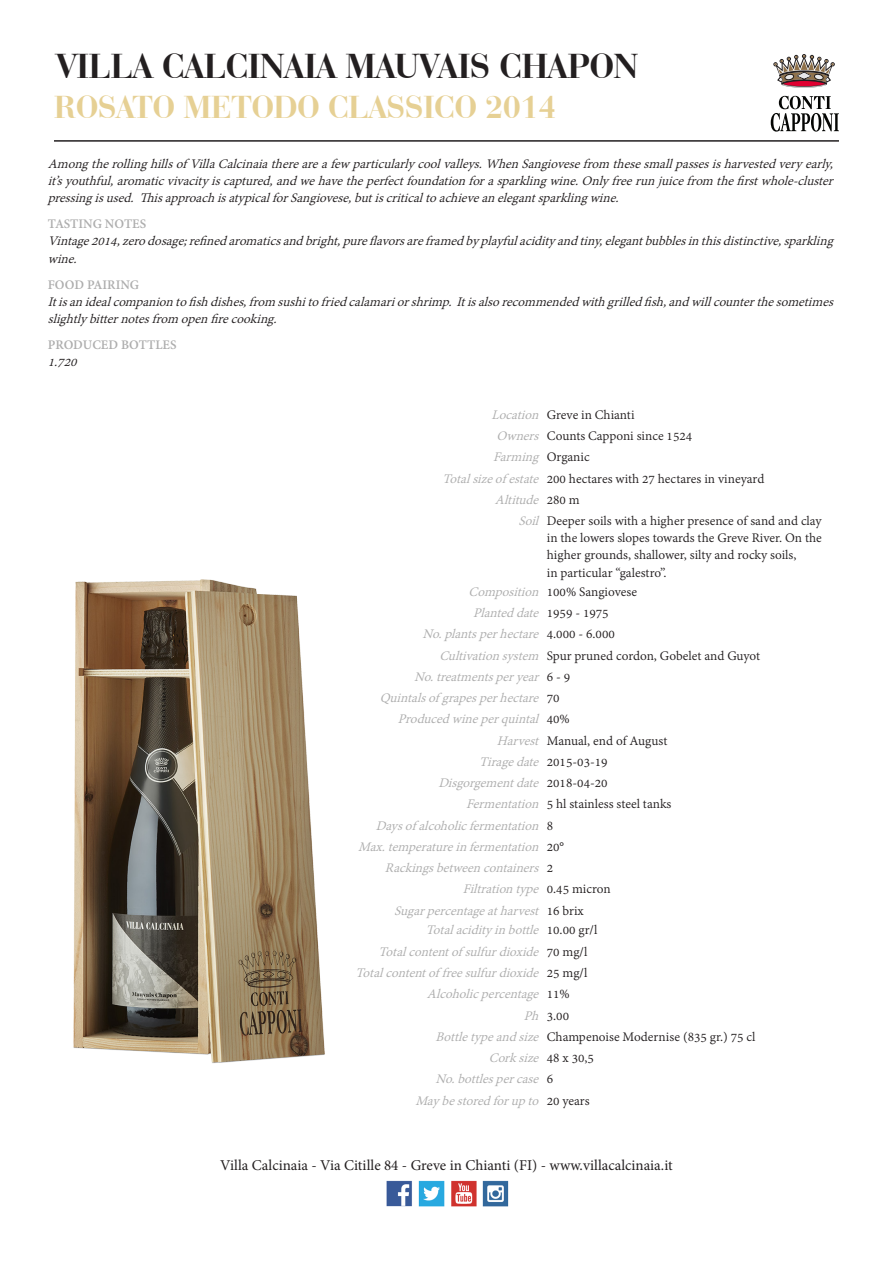
<style>
.page{position:relative;width:893px;height:1263px;background:#fff}
.page>*{position:absolute;margin:0;border:0;box-sizing:border-box;transform-origin:0 0}
.t1{font:700 36px "Bauer Bodoni BT";color:#231f20}
.t2{font:700 33px "Bauer Bodoni BT";color:#e6d094}
.t3{font:15px "Minion Pro";color:#231f20}
.t4{font:italic 14.25px/17.1px "Adobe Gurmukhi";letter-spacing:.005em;color:#231f20}
.t5{font:italic 14.25px "Adobe Gurmukhi";color:#aeaeae}
.t6{font:14.25px "Adobe Gurmukhi";color:#231f20}
.t7{font:700 14.25px "Adobe Gurmukhi";color:#aeaeae}
.s1{font-style:italic;color:#aeaeae}
.s2{font-style:normal;color:#231f20}
</style>
<div class="page">
<hr style="left:54px;top:140px;width:785px;height:2px;background:#231f20">
<img style="left:386px;top:1180px;width:123px;height:27px">
<svg style="left:773px;top:54px;width:62px;height:34px"></svg>
<svg style="left:771px;top:96px;width:68px;height:36px"></svg>
<img style="left:73px;top:579px;width:252px;height:484px">
<p class="t1" style="left:56px;top:44px;width:584px">VILLA CALCINAIA MAUVAIS CHAPON</p>
<p class="t2" style="left:54px;top:87px;width:503px">ROSATO METODO CLASSICO 2014</p>
<p class="t4" style="left:48px;top:156px;width:791px;text-align:justify">Amongtherollinghillsof VillaCalcinaiathereareafew particularlycoolvalleys.WhenSangiovesefrom thesesmallpassesisharvestedveryearly, it’syouthful,aromaticvivacityiscaptured,andwehavetheperfectfoundationforasparklingwine.Onlyfreerunjuicefrom thefirstwhole-cluster pressingisused. ThisapproachisatypicalforSangiovese,butiscriticaltoachieveanelegantsparklingwine.</p>
<p class="t7" style="left:48px;top:216px;width:100px">TASTING NOTES</p>
<p class="t4" style="left:48px;top:233px;width:791px">Vintage2014,zerodosage;refinedaromaticsandbright,pureflavorsareframedbyplayfulacidityandtiny,elegantbubblesinthisdistinctive,sparkling wine.</p>
<p class="t7" style="left:48px;top:276px;width:93px">FOOD PAIRING</p>
<p class="t4" style="left:48px;top:293px;width:791px">Itisanidealcompaniontofishdishes,from sushitofriedcalamariorshrimp.Itisalsorecommendedwithgrilledfish,andwillcounterthesometimes slightlybitternotesfrom openfirecooking.</p>
<p class="t7" style="left:48px;top:337px;width:130px">PRODUCED BOTTLES</p>
<p class="t4" style="left:48px;top:354px;width:35px">1.720</p>
<p class="t6" style="left:492px;top:407px;width:145px"><span class="s1">Location</span> Greve in Chianti</p>
<p class="t6" style="left:496px;top:428px;width:197px"><span class="s1">Owners</span> Counts Capponi since 1524</p>
<p class="t5" style="left:493px;top:449px;width:98px">Farming <span class="s2">Organic</span></p>
<p class="t6" style="left:442px;top:471px;width:323px"><span class="s1">Totalsizeof estate</span> 200 hectares with 27 hectares in vineyard</p>
<p class="t5" style="left:495px;top:492px;width:86px">Altitude <span class="s2">2 8 0 m</span></p>
<p class="t6" style="left:518px;top:513px;width:305px"><span class="s1">Soil</span> Deeper soils with a higher presence of sand and clay</p>
<p class="t6" style="left:547px;top:530px;width:277px">in the lowers slopes towards the Greve River. On the</p>
<p class="t6" style="left:547px;top:547px;width:251px">higher grounds, shallower, silty and rocky soils,</p>
<p class="t6" style="left:547px;top:564px;width:121px">in particular “galestro”.</p>
<p class="t6" style="left:469px;top:584px;width:170px"><span class="s1">Composition</span> 100% Sangiovese</p>
<p class="t5" style="left:473px;top:605px;width:137px">Planted date <span class="s2">1 9 5 9 - 1 9 7 5</span></p>
<p class="t5" style="left:422px;top:626px;width:194px">No. plants per hectare <span class="s2">4 . 0 0 0 - 6 . 0 0 0</span></p>
<p class="t6" style="left:439px;top:647px;width:322px"><span class="s1">Cultivationsystem</span> Spur pruned cordon, Gobelet and Guyot</p>
<p class="t5" style="left:414px;top:669px;width:158px">No. treatments per year <span class="s2">6 - 9</span></p>
<p class="t5" style="left:380px;top:690px;width:181px">Quintals of grapes per hectare <span class="s2">7 0</span></p>
<p class="t5" style="left:398px;top:711px;width:174px">Produced wine per quintal <span class="s2">4 0 %</span></p>
<p class="t6" style="left:497px;top:732px;width:172px"><span class="s1">Harvest</span> Manual, end of August</p>
<p class="t5" style="left:479px;top:754px;width:130px">Tiragedate <span class="s2">2015-03-19</span></p>
<p class="t5" style="left:438px;top:775px;width:171px">Disgorgement date <span class="s2">2 0 1 8 - 0 4 - 2 0</span></p>
<p class="t6" style="left:466px;top:796px;width:207px"><span class="s1">Fermentation</span> 5 hl stainless steel tanks</p>
<p class="t5" style="left:376px;top:817px;width:179px">Days of alcoholic fermentation <span class="s2">8</span></p>
<p class="t5" style="left:358px;top:839px;width:208px">Max. temperature in fermentation <span class="s2">2 0 °</span></p>
<p class="t5" style="left:385px;top:860px;width:170px">Rackings between containers <span class="s2">2</span></p>
<p class="t5" style="left:463px;top:881px;width:149px">Filtration type <span class="s2">0 . 4 5 m i c r o n</span></p>
<p class="t5" style="left:394px;top:902px;width:191px">Sugar percentage at harvest <span class="s2">1 6 b r i x</span></p>
<p class="t5" style="left:426px;top:922px;width:173px">Total acidity in bottle <span class="s2">1 0 . 0 0 g r / l</span></p>
<p class="t5" style="left:378px;top:944px;width:210px">Total content of sulfur dioxide <span class="s2">7 0 m g / l</span></p>
<p class="t5" style="left:355px;top:965px;width:233px">Total content of free sulfur dioxide <span class="s2">2 5 m g / l</span></p>
<p class="t5" style="left:427px;top:986px;width:144px">Alcoholic percentage <span class="s2">1 1 %</span></p>
<p class="t6" style="left:524px;top:1007px;width:47px"><span class="s1">Ph</span> 3.00</p>
<p class="t6" style="left:436px;top:1029px;width:321px"><span class="s1">Bottletypeandsize</span> Champenoise Modernise (835 gr.) 75 cl</p>
<p class="t5" style="left:489px;top:1050px;width:107px">Corksize <span class="s2">4 8 x 3 0 , 5</span></p>
<p class="t5" style="left:435px;top:1071px;width:119px">No. bottles per case <span class="s2">6</span></p>
<p class="t5" style="left:415px;top:1092px;width:176px">Maybestoredforupto <span class="s2">20 years</span></p>
<p class="t3" style="left:220px;top:1155px;width:454px">Villa Calcinaia - Via Citille 84 - Greve in Chianti (FI) - www.villacalcinaia.it</p>
</div>
